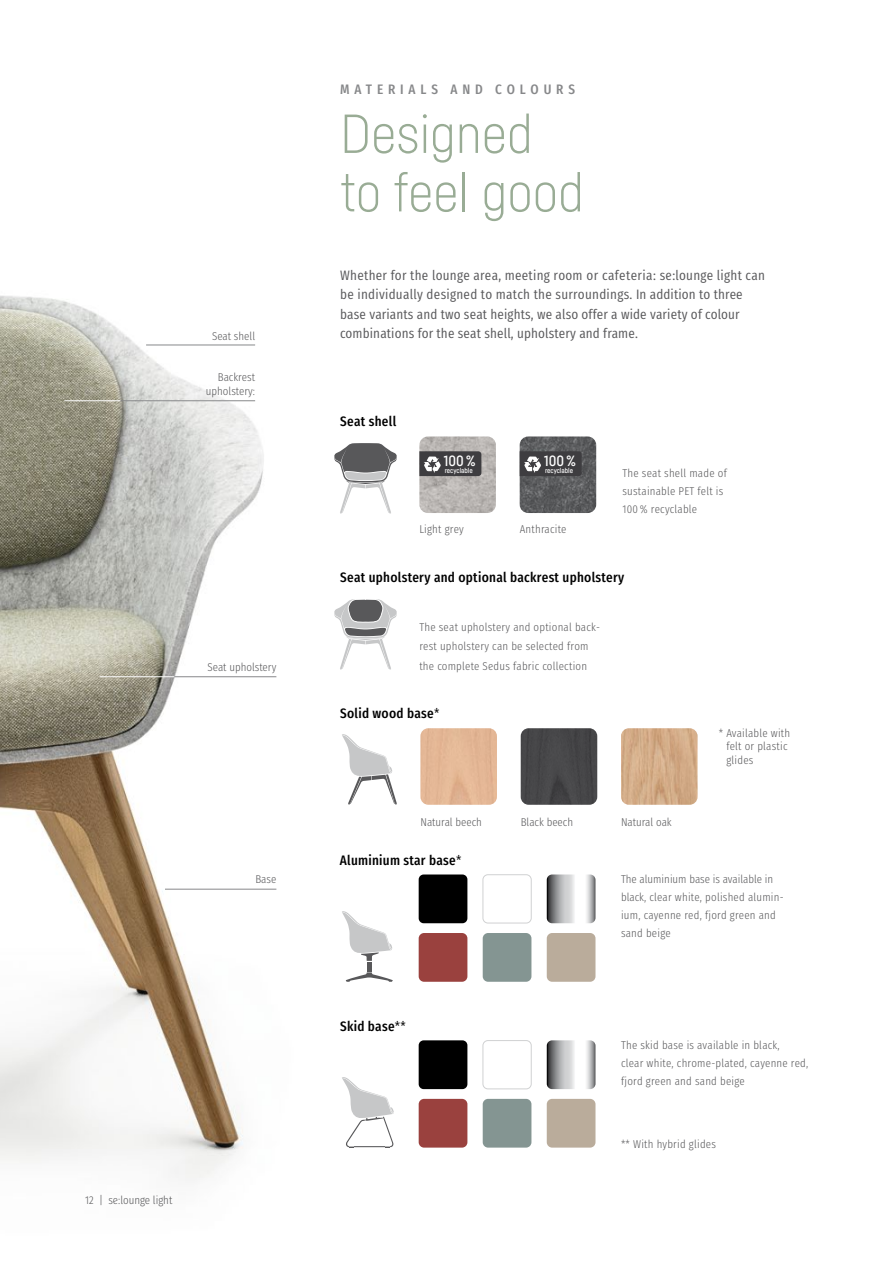
<style>
.page{position:relative;width:893px;height:1263px;background:#fff}
.page>*{position:absolute;margin:0;border:0;box-sizing:border-box;transform-origin:0 0}
.t1{font:300 54px/58.5px "Sedus Sans";color:#99ac95}
.t2{font:500 14.55px "Sedus Sans";color:#fff}
.t3{font:13.5px/19.5px "Sedus Text Condensed";letter-spacing:.01em;color:#58585a}
.t4{font:700 13.5px "Sedus Text Condensed";letter-spacing:.02em;color:#000}
.t5{font:700 13.5px "Sedus Text Condensed";letter-spacing:.36em;color:#87888a}
.t6{font:300 11.25px/18px "Sedus Text Condensed";letter-spacing:.02em;color:#58585a}
.t7{font:300 11.25px/13.5px "Sedus Text Condensed";color:#58585a;text-align:right}
.t8{font:500 7.05px "Sedus Sans";color:#fff}
.s1{font-weight:400}
</style>
<div class="page">
<img style="left:0;top:295px;width:277px;height:886px">
<hr style="left:146px;top:345px;width:109px;height:1px;background:#87888a">
<hr style="left:120px;top:400px;width:135px;height:1px;background:#87888a">
<hr style="left:64px;top:400px;width:56px;height:1px;background:#fff">
<hr style="left:174px;top:676px;width:102px;height:1px;background:#87888a">
<hr style="left:165px;top:889px;width:111px;height:1px;background:#87888a">
<img style="left:621px;top:728px;width:77px;height:77px">
<img style="left:420px;top:728px;width:77px;height:77px">
<img style="left:521px;top:728px;width:76px;height:77px">
<hr style="left:99px;top:676px;width:75px;height:1px;background:#fff">
<div style="left:419px;top:1040px;width:48px;height:49px;background:#000;border-radius:5px"></div>
<div style="left:483px;top:1040px;width:48px;height:49px;border:1px solid #d0d1d2;border-radius:5px"></div>
<div style="left:547px;top:1099px;width:48px;height:48px;background:#baac9b"></div>
<div style="left:419px;top:1099px;width:48px;height:48px;background:#9a413e"></div>
<svg style="left:547px;top:1040px;width:48px;height:49px"></svg>
<div style="left:483px;top:1099px;width:48px;height:48px;background:#849592"></div>
<div style="left:419px;top:874px;width:48px;height:49px;background:#000;border-radius:5px"></div>
<div style="left:483px;top:874px;width:48px;height:49px;border:1px solid #d0d1d2;border-radius:5px"></div>
<div style="left:547px;top:933px;width:48px;height:49px;background:#baac9b"></div>
<div style="left:419px;top:933px;width:48px;height:49px;background:#9a413e"></div>
<svg style="left:547px;top:874px;width:48px;height:49px"></svg>
<div style="left:483px;top:933px;width:48px;height:49px;background:#849592"></div>
<img style="left:419px;top:436px;width:77px;height:77px">
<img style="left:520px;top:436px;width:76px;height:77px">
<svg style="left:342px;top:1077px;width:52px;height:71px"></svg>
<svg style="left:342px;top:734px;width:55px;height:71px"></svg>
<svg style="left:334px;top:443px;width:63px;height:71px"></svg>
<svg style="left:346px;top:972px;width:47px;height:10px"></svg>
<div style="left:367px;top:962px;width:5px;height:9px;background:#58585a"></div>
<svg style="left:342px;top:911px;width:50px;height:50px"></svg>
<svg style="left:334px;top:599px;width:63px;height:71px"></svg>
<svg style="left:419px;top:451px;width:62px;height:25px;background:#515053"></svg>
<svg style="left:520px;top:451px;width:62px;height:25px;background:#4f4f51"></svg>
<p class="t7" style="left:85px;top:1191px;width:89px">12 | se:lounge light</p>
<p class="t5" style="left:340px;top:77px;width:236px">MATERIALS AND COLOURS</p>
<h1 class="t1" style="left:340px;top:103px;width:245px">Designed to feel good</h1>
<p class="t3" style="left:340px;top:264px;width:426px">Whether for the lounge area, meeting room or cafeteria: se:lounge light can be individually designed to match the surroundings. In addition to three base variants and two seat heights, we also offer a wide variety of colour</p>
<p class="t7" style="left:212px;top:328px;width:45px">Seat shell</p>
<p class="t3" style="left:340px;top:322px;width:299px">combinations for the seat shell, upholstery and frame.</p>
<p class="t7" style="left:206px;top:369px;width:51px">Backrest upholstery:</p>
<p class="t7" style="left:207px;top:659px;width:70px">Seat upholstery</p>
<p class="t6" style="left:255px;top:869px;width:22px">Base</p>
<p class="t4" style="left:340px;top:409px;width:57px">Seat shell</p>
<p class="t2" style="left:444px;top:452px;width:33px">100 %</p>
<p class="t8" style="left:445px;top:466px;width:30px">recyclable</p>
<p class="t2" style="left:544px;top:452px;width:33px">100 %</p>
<p class="t8" style="left:545px;top:466px;width:30px">recyclable</p>
<p class="t6" style="left:419px;top:519px;width:46px">Light grey</p>
<p class="t6" style="left:520px;top:519px;width:48px">Anthracite</p>
<p class="t6" style="left:622px;top:463px;width:106px">The seat shell made of sustainable PET felt is<br>100 % recyclable</p>
<p class="t4" style="left:340px;top:565px;width:286px">Seat upholstery and optional backrest upholstery</p>
<p class="t6" style="left:419px;top:616px;width:182px;line-height:19.5px">The seat upholstery and optional back&shy;rest upholstery can be selected from the complete Sedus fabric collection</p>
<p class="t4" style="left:340px;top:701px;width:101px">Solid wood base<span class="s1">*</span></p>
<p class="t7" style="left:420px;top:814px;width:63px">Natural beech</p>
<p class="t7" style="left:521px;top:814px;width:54px">Black beech</p>
<p class="t7" style="left:621px;top:814px;width:52px">Natural oak</p>
<p class="t4" style="left:340px;top:847px;width:123px">Aluminium star base<span class="s1">*</span></p>
<p class="t6" style="left:726px;top:725px;width:65px;line-height:13.5px;text-indent:-8px">* Available with felt or plastic glides</p>
<p class="t4" style="left:340px;top:1013px;width:67px">Skid base<span class="s1">**</span></p>
<p class="t6" style="left:621px;top:869px;width:164px">The aluminium base is available in black, clear white, polished alumin&shy;ium, cayenne red, fjord green and sand beige</p>
<p class="t6" style="left:621px;top:1035px;width:189px">The skid base is available in black,<br>clear white, chrome-plated, cayenne red, fjord green and sand beige</p>
<p class="t6" style="left:621px;top:1133px;width:96px">** With hybrid glides</p>
</div>
